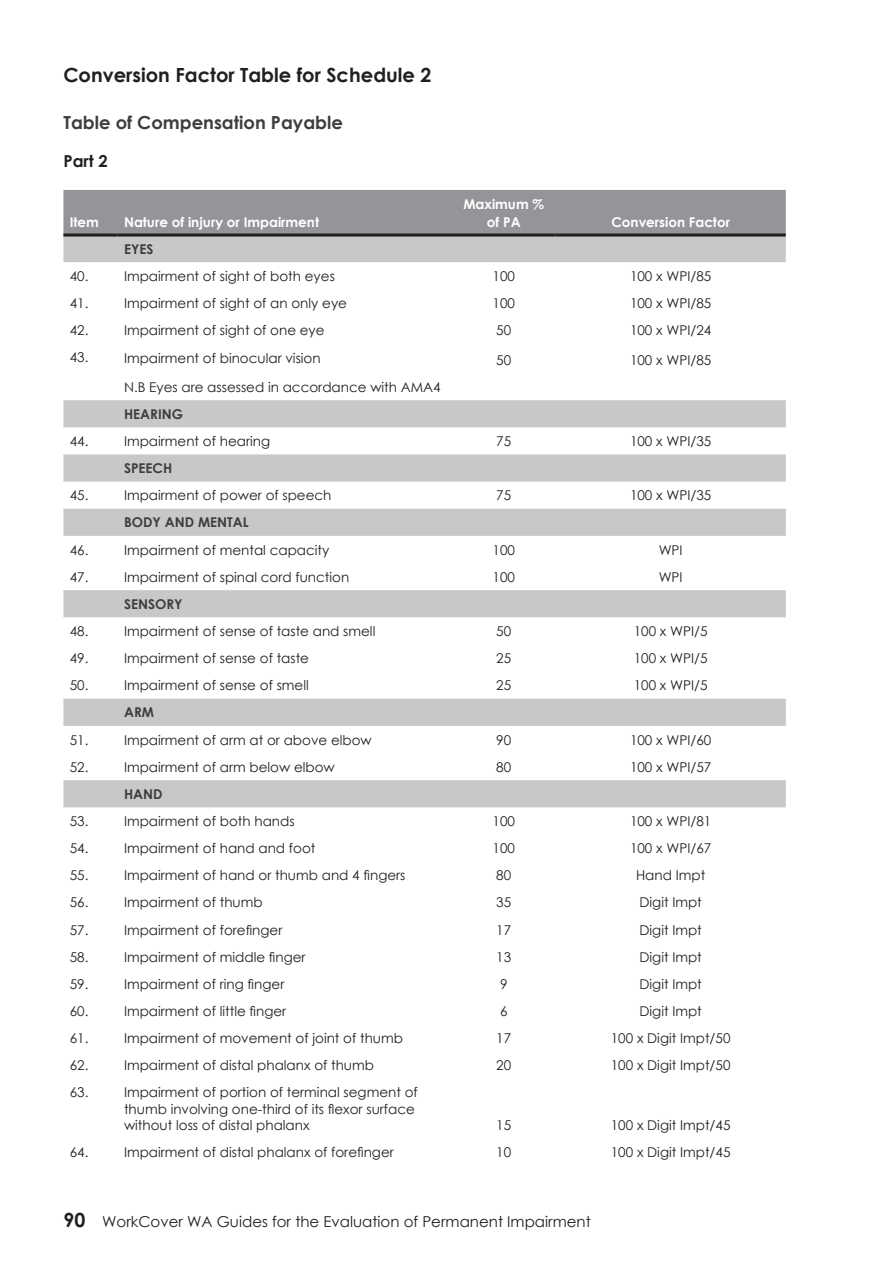
<style>
.page{position:relative;width:892px;height:1267px;background:#fff}
.page>*{position:absolute;margin:0;border:0;box-sizing:border-box;transform-origin:0 0}
.t1{font:700 19.5px "Century Gothic";color:#231f20}
.t2{font:700 18px "Century Gothic";color:#3e3e3f}
.t3{font:700 16.5px "Century Gothic";color:#231f20}
.t4{font:15px "Century Gothic";color:#231f20}
.table_p{font:13.5px/16.2px "Century Gothic";color:#231f20}
.Table_Header{font:700 13.5px/18px "Century Gothic";color:#fff;text-align:center}
.th1{font:700 13.5px "Century Gothic";color:#3e3e3f}
.s1{font-weight:700;font-size:19.5px}
</style>
<div class="page">
<div style="left:63px;top:190px;width:722px;height:43px;background:#939598"></div>
<svg style="left:63px;top:236px;width:722px;height:571px"></svg>
<hr style="left:63px;top:233px;width:55px;height:3px;background:#231f20">
<hr style="left:118px;top:233px;width:334px;height:3px;background:#231f20">
<hr style="left:452px;top:233px;width:103px;height:3px;background:#231f20">
<hr style="left:555px;top:233px;width:230px;height:3px;background:#231f20">
<p class="t1" style="left:63px;top:60px;width:369px">Conversion Factor Table for Schedule 2</p>
<p class="t2" style="left:63px;top:109px;width:281px">Table of Compensation Payable</p>
<p class="t3" style="left:63px;top:148px;width:46px">Part 2</p>
<p class="Table_Header" style="left:70px;top:212px;width:31px">Item</p>
<p class="Table_Header" style="left:124px;top:212px;width:196px">Nature of injury or Impairment</p>
<p class="th1" style="left:124px;top:238px;width:31px">EYES</p>
<p class="Table_Header" style="left:463px;top:194px;width:82px">Maximum % of PA</p>
<p class="Table_Header" style="left:611px;top:212px;width:120px">Conversion Factor</p>
<p class="table_p" style="left:70px;top:268px;width:20px">40.</p>
<p class="table_p" style="left:124px;top:268px;width:212px">Impairment of sight of both eyes</p>
<p class="table_p" style="left:492px;top:268px;width:24px">100</p>
<p class="table_p" style="left:630px;top:268px;width:83px">100 x WPI/85</p>
<p class="table_p" style="left:70px;top:295px;width:20px">41.</p>
<p class="table_p" style="left:124px;top:295px;width:224px">Impairment of sight of an only eye</p>
<p class="table_p" style="left:492px;top:295px;width:24px">100</p>
<p class="table_p" style="left:630px;top:295px;width:83px">100 x WPI/85</p>
<p class="table_p" style="left:70px;top:322px;width:20px">42.</p>
<p class="table_p" style="left:124px;top:322px;width:202px">Impairment of sight of one eye</p>
<p class="table_p" style="left:496px;top:322px;width:16px">50</p>
<p class="table_p" style="left:630px;top:322px;width:83px">100 x WPI/24</p>
<p class="table_p" style="left:70px;top:349px;width:20px">43.</p>
<p class="table_p" style="left:124px;top:350px;width:198px">Impairment of binocular vision</p>
<p class="table_p" style="left:496px;top:351px;width:16px">50</p>
<p class="table_p" style="left:630px;top:351px;width:83px">100 x WPI/85</p>
<p class="table_p" style="left:124px;top:378px;width:318px">N.B Eyes are assessed in accordance with AMA4</p>
<p class="th1" style="left:124px;top:403px;width:61px">HEARING</p>
<p class="table_p" style="left:70px;top:433px;width:20px">44.</p>
<p class="table_p" style="left:124px;top:433px;width:148px">Impairment of hearing</p>
<p class="table_p" style="left:496px;top:433px;width:16px">75</p>
<p class="table_p" style="left:630px;top:433px;width:83px">100 x WPI/35</p>
<p class="th1" style="left:124px;top:458px;width:50px">SPEECH</p>
<p class="table_p" style="left:70px;top:487px;width:20px">45.</p>
<p class="table_p" style="left:124px;top:487px;width:209px">Impairment of power of speech</p>
<p class="table_p" style="left:496px;top:487px;width:16px">75</p>
<p class="table_p" style="left:630px;top:487px;width:83px">100 x WPI/35</p>
<p class="th1" style="left:124px;top:512px;width:126px">BODY AND MENTAL</p>
<p class="table_p" style="left:70px;top:541px;width:20px">46.</p>
<p class="table_p" style="left:124px;top:541px;width:207px">Impairment of mental capacity</p>
<p class="table_p" style="left:492px;top:541px;width:24px">100</p>
<p class="table_p" style="left:658px;top:541px;width:26px">WPI</p>
<p class="table_p" style="left:70px;top:568px;width:20px">47.</p>
<p class="table_p" style="left:124px;top:568px;width:227px">Impairment of spinal cord function</p>
<p class="table_p" style="left:492px;top:568px;width:24px">100</p>
<p class="table_p" style="left:658px;top:568px;width:26px">WPI</p>
<p class="th1" style="left:124px;top:593px;width:60px">SENSORY</p>
<p class="table_p" style="left:70px;top:623px;width:20px">48.</p>
<p class="table_p" style="left:124px;top:623px;width:253px">Impairment of sense of taste and smell</p>
<p class="table_p" style="left:496px;top:623px;width:16px">50</p>
<p class="table_p" style="left:633px;top:623px;width:75px">100 x WPI/5</p>
<p class="table_p" style="left:70px;top:650px;width:20px">49.</p>
<p class="table_p" style="left:124px;top:650px;width:186px">Impairment of sense of taste</p>
<p class="table_p" style="left:496px;top:650px;width:16px">25</p>
<p class="table_p" style="left:633px;top:650px;width:75px">100 x WPI/5</p>
<p class="table_p" style="left:70px;top:677px;width:20px">50.</p>
<p class="table_p" style="left:124px;top:677px;width:186px">Impairment of sense of smell</p>
<p class="table_p" style="left:496px;top:677px;width:16px">25</p>
<p class="table_p" style="left:633px;top:677px;width:75px">100 x WPI/5</p>
<p class="th1" style="left:124px;top:702px;width:31px">ARM</p>
<p class="table_p" style="left:70px;top:731px;width:20px">51.</p>
<p class="table_p" style="left:124px;top:731px;width:249px">Impairment of arm at or above elbow</p>
<p class="table_p" style="left:496px;top:731px;width:16px">90</p>
<p class="table_p" style="left:630px;top:731px;width:83px">100 x WPI/60</p>
<p class="table_p" style="left:70px;top:758px;width:20px">52.</p>
<p class="table_p" style="left:124px;top:758px;width:212px">Impairment of arm below elbow</p>
<p class="table_p" style="left:496px;top:758px;width:16px">80</p>
<p class="table_p" style="left:630px;top:758px;width:83px">100 x WPI/57</p>
<p class="th1" style="left:124px;top:783px;width:40px">HAND</p>
<p class="table_p" style="left:70px;top:812px;width:20px">53.</p>
<p class="table_p" style="left:124px;top:812px;width:172px">Impairment of both hands</p>
<p class="table_p" style="left:492px;top:812px;width:24px">100</p>
<p class="table_p" style="left:630px;top:812px;width:83px">100 x WPI/81</p>
<p class="table_p" style="left:70px;top:840px;width:20px">54.</p>
<p class="table_p" style="left:124px;top:840px;width:193px">Impairment of hand and foot</p>
<p class="table_p" style="left:492px;top:840px;width:24px">100</p>
<p class="table_p" style="left:630px;top:840px;width:83px">100 x WPI/67</p>
<p class="table_p" style="left:70px;top:867px;width:20px">55.</p>
<p class="table_p" style="left:124px;top:867px;width:283px">Impairment of hand or thumb and 4 fingers</p>
<p class="table_p" style="left:496px;top:867px;width:16px">80</p>
<p class="table_p" style="left:636px;top:867px;width:71px">Hand Impt</p>
<p class="table_p" style="left:70px;top:894px;width:20px">56.</p>
<p class="table_p" style="left:124px;top:894px;width:140px">Impairment of thumb</p>
<p class="table_p" style="left:496px;top:894px;width:16px">35</p>
<p class="table_p" style="left:639px;top:894px;width:64px">Digit Impt</p>
<p class="table_p" style="left:70px;top:921px;width:20px">57.</p>
<p class="table_p" style="left:124px;top:921px;width:160px">Impairment of forefinger</p>
<p class="table_p" style="left:496px;top:921px;width:16px">17</p>
<p class="table_p" style="left:639px;top:921px;width:64px">Digit Impt</p>
<p class="table_p" style="left:70px;top:948px;width:20px">58.</p>
<p class="table_p" style="left:124px;top:948px;width:183px">Impairment of middle finger</p>
<p class="table_p" style="left:496px;top:948px;width:16px">13</p>
<p class="table_p" style="left:639px;top:948px;width:64px">Digit Impt</p>
<p class="table_p" style="left:70px;top:975px;width:20px">59.</p>
<p class="table_p" style="left:124px;top:975px;width:162px">Impairment of ring finger</p>
<p class="table_p" style="left:500px;top:975px;width:9px">9</p>
<p class="table_p" style="left:639px;top:975px;width:64px">Digit Impt</p>
<p class="table_p" style="left:70px;top:1002px;width:20px">60.</p>
<p class="table_p" style="left:124px;top:1002px;width:164px">Impairment of little finger</p>
<p class="table_p" style="left:500px;top:1002px;width:9px">6</p>
<p class="table_p" style="left:639px;top:1002px;width:64px">Digit Impt</p>
<p class="table_p" style="left:70px;top:1030px;width:20px">61.</p>
<p class="table_p" style="left:124px;top:1030px;width:280px">Impairment of movement of joint of thumb</p>
<p class="table_p" style="left:496px;top:1030px;width:16px">17</p>
<p class="table_p" style="left:610px;top:1030px;width:121px">100 x Digit Impt/50</p>
<p class="table_p" style="left:70px;top:1057px;width:20px">62.</p>
<p class="table_p" style="left:124px;top:1057px;width:251px">Impairment of distal phalanx of thumb</p>
<p class="table_p" style="left:496px;top:1057px;width:16px">20</p>
<p class="table_p" style="left:610px;top:1057px;width:121px">100 x Digit Impt/50</p>
<p class="table_p" style="left:70px;top:1084px;width:20px">63.</p>
<p class="table_p" style="left:124px;top:1084px;width:295px">Impairment of portion of terminal segment of thumb involving one-third of its flexor surface without loss of distal phalanx</p>
<p class="table_p" style="left:496px;top:1116px;width:16px">15</p>
<p class="table_p" style="left:610px;top:1116px;width:121px">100 x Digit Impt/45</p>
<p class="table_p" style="left:70px;top:1143px;width:20px">64.</p>
<p class="table_p" style="left:124px;top:1143px;width:271px">Impairment of distal phalanx of forefinger</p>
<p class="table_p" style="left:496px;top:1143px;width:16px">10</p>
<p class="table_p" style="left:610px;top:1143px;width:121px">100 x Digit Impt/45</p>
<p class="t4" style="left:63px;top:1210px;width:528px"><span class="s1">90</span> WorkCover WA Guides for the Evaluation of Permanent Impairment</p>
</div>
